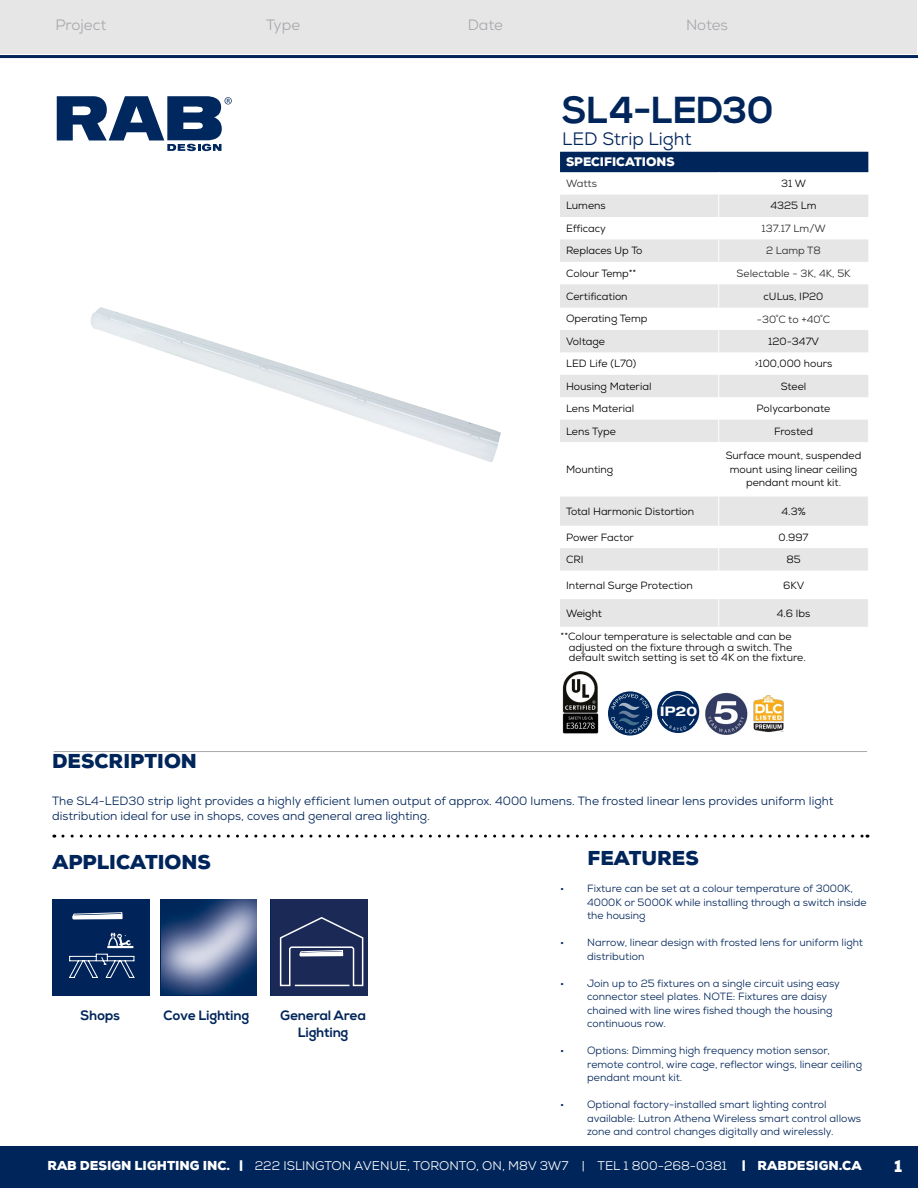
<style>
.page{position:relative;width:918px;height:1188px;background:#fff}
.page>*{position:absolute;margin:0;border:0;box-sizing:border-box;transform-origin:0 0}
.t1{font:700 37.5px "Nexa";color:#00255a}
.t2{font:900 19.5px "Nexa";color:#00255a}
.t3{font:18px "Nexa";color:#00255a}
.t4{font:900 16.5px "Nexa";color:#fff}
.t5{font:15px "Nexa";color:#a7a9ac}
.t6{font:700 13.5px/16.5px "Nexa";color:#00255a;text-align:center}
.t7{font:700 expanded 13.2px "Helvetica Neue LT Std";color:#fff}
.t8{font:12.6px "Nexa";color:#fff}
.t9{font:900 12.6px "Nexa";color:#fff}
.t10{font:12px/15px "Nexa";color:#00255a}
.t11{font:900 12px "Nexa";color:#fff}
.t12{font:11.7px "Myriad Pro";color:#fff}
.t13{font:10.5px/13.5px "Nexa";color:#00255a}
.t14{font:10.5px/13.5px "Nexa";color:#000;text-align:center}
.t15{font:10.5px "Nexa";color:#292829}
.t16{font:8.25px "Myriad Pro";color:#fff}
.s1{font-family:"Helvetica Neue LT Std";font-stretch:condensed}
.s2{font-weight:900}
</style>
<div class="page">
<div style="left:270px;top:899px;width:97px;height:97px;background:#1b2957"></div>
<div style="left:0;top:1147px;width:918px;height:41px;background:#00255a"></div>
<div style="left:1px;top:1px;width:916px;height:53px;background:#e6e6e7"></div>
<hr style="left:0;top:55px;width:918px;height:3px;background:#00255a">
<svg style="left:560px;top:496px;width:308px;height:131px;fill:#e6e6e7"></svg>
<hr style="left:718px;top:442px;width:1px;height:55px;background:#fff">
<svg style="left:560px;top:152px;width:309px;height:290px"></svg>
<svg style="left:718px;top:497px;width:1px;height:130px"></svg>
<svg style="left:63px;top:835px;width:805px;height:3px"></svg>
<hr style="left:54px;top:751px;width:813px;height:1px;background:#a7a9ac">
<img style="left:90px;top:307px;width:411px;height:155px">
<svg style="left:160px;top:899px;width:97px;height:97px"></svg>
<div style="left:52px;top:899px;width:97px;height:97px;background:#002459"></div>
<svg style="left:69px;top:953px;width:66px;height:25px"></svg>
<hr style="left:107px;top:946px;width:26px;height:2px;background:#fff">
<svg style="left:107px;top:933px;width:24px;height:13px"></svg>
<svg style="left:72px;top:912px;width:51px;height:8px"></svg>
<img style="left:161px;top:899px;width:95px;height:95px">
<div style="left:272px;top:899px;width:96px;height:97px;background:#1b2957"></div>
<svg style="left:279px;top:917px;width:85px;height:70px"></svg>
<div style="left:657px;top:691px;width:42px;height:42px;background:#00285e;border-radius:50%"></div>
<img style="left:705px;top:692px;width:43px;height:43px">
<svg style="left:57px;top:96px;width:175px;height:55px"></svg>
<svg style="left:608px;top:691px;width:44px;height:45px"></svg>
<svg style="left:611px;top:694px;width:38px;height:39px"></svg>
<img style="left:563px;top:672px;width:36px;height:61px">
<img style="left:753px;top:695px;width:31px;height:38px">
<svg style="left:661px;top:694px;width:34px;height:37px"></svg>
<h3 class="t5" style="left:55px;top:15px;width:52px">Project</h3>
<h3 class="t5" style="left:266px;top:15px;width:36px">Type</h3>
<h3 class="t5" style="left:468px;top:15px;width:37px">Date</h3>
<h3 class="t5" style="left:686px;top:15px;width:44px">Notes</h3>
<h1 class="t1" style="left:562px;top:88px;width:213px">SL4-LED30</h1>
<h3 class="t3" style="left:562px;top:128px;width:131px">LED Strip Light</h3>
<p class="t11" style="left:566px;top:154px;width:110px">SPECIFICATIONS</p>
<p class="t15" style="left:566px;top:177px;width:32px">Watts</p>
<p class="t14" style="left:781px;top:177px;width:26px">31 W</p>
<p class="t14" style="left:566px;top:199px;width:41px">Lumens</p>
<p class="t14" style="left:770px;top:199px;width:48px">4325 Lm</p>
<p class="t14" style="left:566px;top:222px;width:41px">Efficacy</p>
<p class="t15" style="left:762px;top:222px;width:66px">137.17 Lm/W</p>
<p class="t14" style="left:566px;top:244px;width:78px">Replaces Up To</p>
<p class="t15" style="left:766px;top:244px;width:56px">2 Lamp T8</p>
<p class="t14" style="left:566px;top:266px;width:72px">Colour Temp**</p>
<p class="t15" style="left:737px;top:266px;width:116px">Selectable - 3K, 4K, 5K</p>
<p class="t14" style="left:566px;top:289px;width:63px">Certification</p>
<p class="t14" style="left:764px;top:289px;width:61px">cULus, IP20</p>
<p class="t14" style="left:566px;top:312px;width:83px">Operating Temp</p>
<p class="t15" style="left:757px;top:312px;width:75px">-30<span class="s1">˚</span>C to +40<span class="s1">˚</span>C</p>
<p class="t14" style="left:566px;top:335px;width:40px">Voltage</p>
<p class="t14" style="left:768px;top:335px;width:52px">120-347V</p>
<p class="t14" style="left:566px;top:357px;width:72px">LED Life (L70)</p>
<p class="t14" style="left:755px;top:357px;width:79px">&gt;100,000 hours</p>
<p class="t14" style="left:566px;top:379px;width:87px">Housing Material</p>
<p class="t14" style="left:781px;top:379px;width:27px">Steel</p>
<p class="t14" style="left:566px;top:402px;width:70px">Lens Material</p>
<p class="t14" style="left:757px;top:402px;width:75px">Polycarbonate</p>
<p class="t14" style="left:566px;top:424px;width:51px">Lens Type</p>
<p class="t14" style="left:774px;top:424px;width:41px">Frosted</p>
<p class="t14" style="left:566px;top:463px;width:49px">Mounting</p>
<p class="t14" style="left:726px;top:449px;width:137px">Surface mount, suspended mount using linear ceiling pendant mount kit.</p>
<p class="t14" style="left:566px;top:504px;width:130px">Total Harmonic Distortion</p>
<p class="t14" style="left:782px;top:504px;width:26px">4.3%</p>
<p class="t14" style="left:566px;top:530px;width:69px">Power Factor</p>
<p class="t14" style="left:779px;top:530px;width:32px">0.997</p>
<p class="t14" style="left:566px;top:553px;width:19px">CRI</p>
<p class="t14" style="left:786px;top:553px;width:16px">85</p>
<p class="t14" style="left:566px;top:578px;width:128px">Internal Surge Protection</p>
<p class="t14" style="left:783px;top:578px;width:23px">6KV</p>
<p class="t14" style="left:566px;top:606px;width:37px">Weight</p>
<p class="t14" style="left:777px;top:606px;width:35px">4.6 lbs</p>
<p class="t14" style="left:569px;top:632px;width:239px;line-height:10.5px;text-align:left;text-indent:-8px">**Colour temperature is selectable and can be adjusted on the fixture through a switch. The default switch setting is set to 4K on the fixture.</p>
<p class="t7" style="left:660px;top:703px;width:38px">IP20</p>
<h2 class="t2" style="left:52px;top:748px;width:146px">DESCRIPTION</h2>
<p class="t10" style="left:52px;top:794px;width:783px">The SL4-LED30 strip light provides a highly efficient lumen output of approx. 4000 lumens. The frosted linear lens provides uniform light distribution ideal for use in shops, coves and general area lighting.</p>
<h2 class="t2" style="left:52px;top:849px;width:160px">APPLICATIONS</h2>
<p class="t6" style="left:81px;top:1008px;width:41px">Shops</p>
<p class="t6" style="left:164px;top:1008px;width:87px">Cove Lighting</p>
<p class="t6" style="left:280px;top:1008px;width:87px">General Area<br>Lighting</p>
<h2 class="t2" style="left:588px;top:845px;width:113px">FEATURES</h2>
<p class="t13" style="left:587px;top:882px;width:281px;text-indent:-27px">• Fixture can be set at a colour temperature of 3000K,<br>4000K or 5000K while installing through a switch inside the housing</p>
<p class="t13" style="left:587px;top:936px;width:277px;text-indent:-27px">• Narrow, linear design with frosted lens for uniform light distribution</p>
<p class="t13" style="left:587px;top:977px;width:254px;text-indent:-27px">• Join up to 25 fixtures on a single circuit using easy connector steel plates. NOTE: Fixtures are daisy chained with line wires fished though the housing continuous row.</p>
<p class="t13" style="left:587px;top:1044px;width:276px;text-indent:-27px">• Options: Dimming high frequency motion sensor, remote control, wire cage, reflector wings, linear ceiling pendant mount kit.</p>
<p class="t13" style="left:587px;top:1098px;width:276px;text-indent:-27px">• Optional factory-installed smart lighting control available: Lutron Athena Wireless smart control allows zone and control changes digitally and wirelessly.</p>
<p class="t12" style="left:55px;top:1153px;width:133px">RAB DESIGN LIGHTING INC.</p>
<p class="t16" style="left:325px;top:1156px;width:160px">222 Islington Avenue, Toronto, ON M8V 3W7 •</p>
<p class="t16" style="left:531px;top:1156px;width:73px">T EL. 1 800-268-0381</p>
<p class="t12" style="left:775px;top:1153px;width:75px">RABDESIGN.CA</p>
<p class="t8" style="left:47px;top:1158px;width:816px"><span class="s2">RAB DESIGN LIGHTING INC. |</span> 222 ISLINGTON AVENUE, TORONTO, ON, M8V 3W7 | TEL 1 800-268-0381 <span class="s2">| RABDESIGN.CA</span></p>
<p class="t9" style="left:43px;top:1159px;width:197px">RAB DESIGN LIGHTING INC. |</p>
<p class="t8" style="left:251px;top:1159px;width:474px">222 ISLINGTON AVENUE, TORONTO, ON, M8V 3W7 | TEL 1 800-268-0381</p>
<p class="t9" style="left:738px;top:1159px;width:121px">| RABDESIGN.CA</p>
<h3 class="t4" style="left:894px;top:1155px;width:10px">1</h3>
</div>
